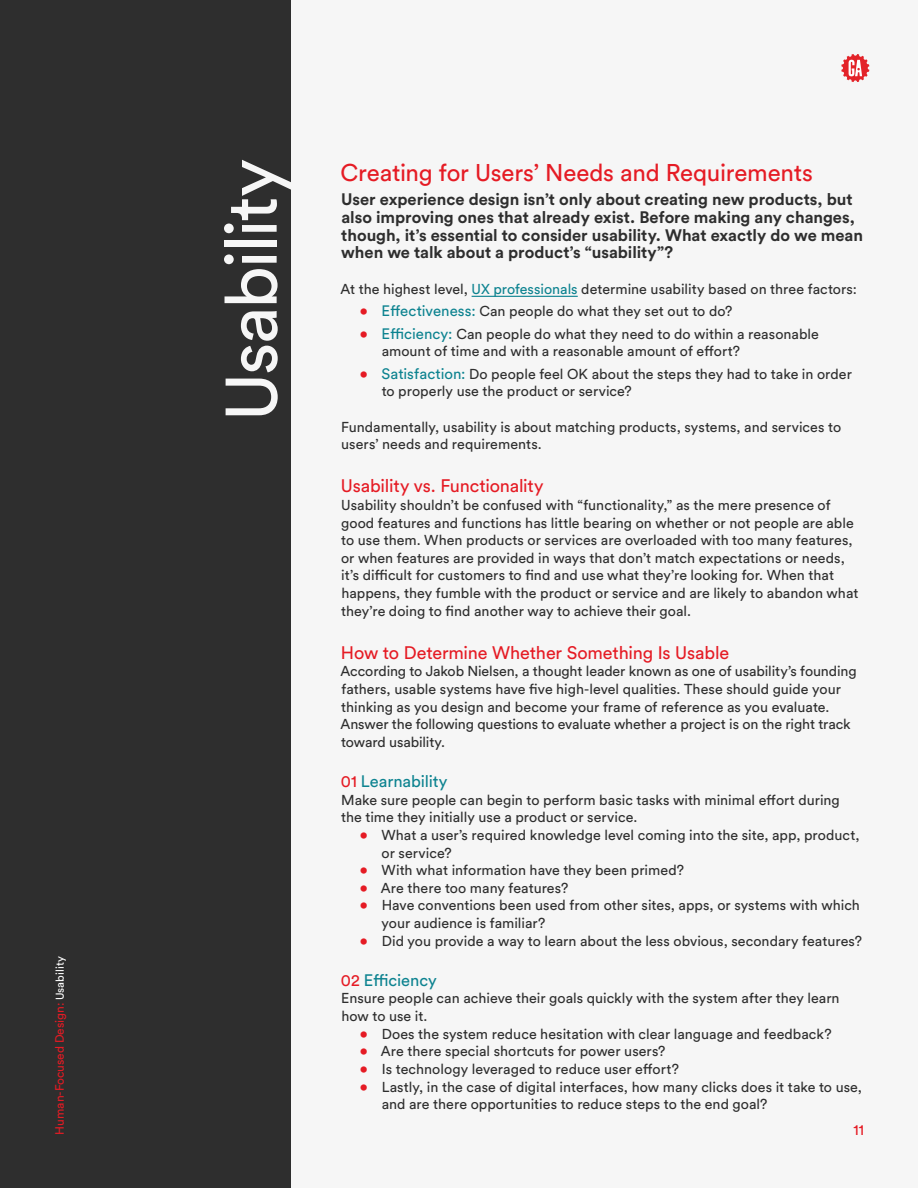
<style>
.page{position:relative;width:918px;height:1188px;background:#f6f6f6}
.page>*{position:absolute;margin:0;border:0;box-sizing:border-box;transform-origin:0 0}
.t1{font:72px "Circular Std";letter-spacing:-.03em;color:#f6f6f6}
.t2{font:24px "Circular Std";letter-spacing:-.01em;color:#e51b24}
.t3{font:18px "Circular Std";letter-spacing:-.01em;color:#e51b24}
.t4{font:700 16.5px/17.5px "Circular Std";color:#2e2e2e}
.t5{font:16.5px "Circular Std";letter-spacing:-.005em;color:#0d8390}
.t6{font:15px "Circular Std";color:#e51b24}
.t7{font:14.25px/17.7px "Circular Std";color:#2e2e2e}
.t8{font:12px "Circular Std";color:#e51b24}
.s1{font-size:11.25px;color:#fff}
.s2{color:#0d8390}
.s3{font-weight:700;font-size:15px;color:#e51b24}
.s4{font-size:15px;color:#0d8390}
.s5{color:#e51b24}
</style>
<div class="page">
<svg style="left:841px;top:54px;width:28px;height:28px"></svg>
<div style="left:0;top:0;width:291px;height:1188px;background:#2e2e2e"></div>
<hr style="left:472px;top:296px;width:106px;height:1px;background:#0d8390">
<p class="t8" style="left:52px;top:1135px;width:180px;rotate:-90deg">Human-Focused Design: <span class="s1">Usability</span></p>
<h1 class="t1" style="left:208px;top:421px;width:264px;rotate:-90deg">Usability</h1>
<h2 class="t2" style="left:341px;top:158px;width:474px">Creating for Users’ Needs and Requirements</h2>
<p class="t4" style="left:341px;top:190px;width:524px">User experience design isn’t only about creating new products, but also improving ones that already exist. Before making any changes, though, it’s essential to consider usability. What exactly do we mean when we talk about a product’s “usability”?</p>
<p class="t7" style="left:340px;top:280px;width:518px">At the highest level, <span class="s2">UX professionals</span> determine usability based on three factors:</p>
<p class="t7" style="left:360px;top:302px;width:374px"><span class="s3">•</span> <span class="s4">Effectiveness:</span> Can people do what they set out to do?</p>
<p class="t7" style="left:382px;top:325px;width:439px;text-indent:-22px"><span class="s3">•</span> <span class="s4">Efficiency:</span> Can people do what they need to do within a reasonable amount of time and with a reasonable amount of effort?</p>
<p class="t7" style="left:382px;top:365px;width:472px;text-indent:-22px"><span class="s3">•</span> <span class="s4">Satisfaction:</span> Do people feel OK about the steps they had to take in order to properly use the product or service?</p>
<p class="t7" style="left:341px;top:418px;width:502px">Fundamentally, usability is about matching products, systems, and services to users’ needs and requirements.</p>
<p class="t3" style="left:341px;top:475px;width:204px">Usability vs. Functionality</p>
<p class="t7" style="left:341px;top:496px;width:519px">Usability shouldn’t be confused with “functionality,” as the mere presence of good features and functions has little bearing on whether or not people are able to use them. When products or services are overloaded with too many features, or when features are provided in ways that don’t match expectations or needs, it’s difficult for customers to find and use what they’re looking for. When that happens, they fumble with the product or service and are likely to abandon what they’re doing to find another way to achieve their goal.</p>
<p class="t3" style="left:341px;top:642px;width:390px">How to Determine Whether Something Is Usable</p>
<p class="t7" style="left:340px;top:662px;width:518px">According to Jakob Nielsen, a thought leader known as one of usability’s founding fathers, usable systems have five high-level qualities. These should guide your thinking as you design and become your frame of reference as you evaluate.<br>Answer the following questions to evaluate whether a project is on the right track toward usability.</p>
<p class="t5" style="left:341px;top:771px;width:108px"><span class="s5">01</span> Learnability</p>
<p class="t7" style="left:341px;top:791px;width:500px">Make sure people can begin to perform basic tasks with minimal effort during the time they initially use a product or service.</p>
<p class="t7" style="left:382px;top:826px;width:480px;text-indent:-22px"><span class="s3">•</span> What a user’s required knowledge level coming into the site, app, product, or service?</p>
<p class="t7" style="left:360px;top:861px;width:326px"><span class="s3">•</span> With what information have they been primed?</p>
<p class="t7" style="left:360px;top:879px;width:210px"><span class="s3">•</span> Are there too many features?</p>
<p class="t7" style="left:382px;top:896px;width:480px;text-indent:-22px"><span class="s3">•</span> Have conventions been used from other sites, apps, or systems with which your audience is familiar?</p>
<p class="t7" style="left:360px;top:932px;width:504px"><span class="s3">•</span> Did you provide a way to learn about the less obvious, secondary features?</p>
<p class="t5" style="left:341px;top:970px;width:97px"><span class="s5">02</span> Efficiency</p>
<p class="t7" style="left:341px;top:989px;width:500px">Ensure people can achieve their goals quickly with the system after they learn how to use it.</p>
<p class="t7" style="left:360px;top:1025px;width:473px"><span class="s3">•</span> Does the system reduce hesitation with clear language and feedback?</p>
<p class="t7" style="left:360px;top:1042px;width:307px"><span class="s3">•</span> Are there special shortcuts for power users?</p>
<p class="t7" style="left:360px;top:1060px;width:321px"><span class="s3">•</span> Is technology leveraged to reduce user effort?</p>
<p class="t7" style="left:382px;top:1078px;width:482px;text-indent:-22px"><span class="s3">•</span> Lastly, in the case of digital interfaces, how many clicks does it take to use, and are there opportunities to reduce steps to the end goal?</p>
<p class="t6" style="left:853px;top:1120px;width:12px">11</p>
</div>
